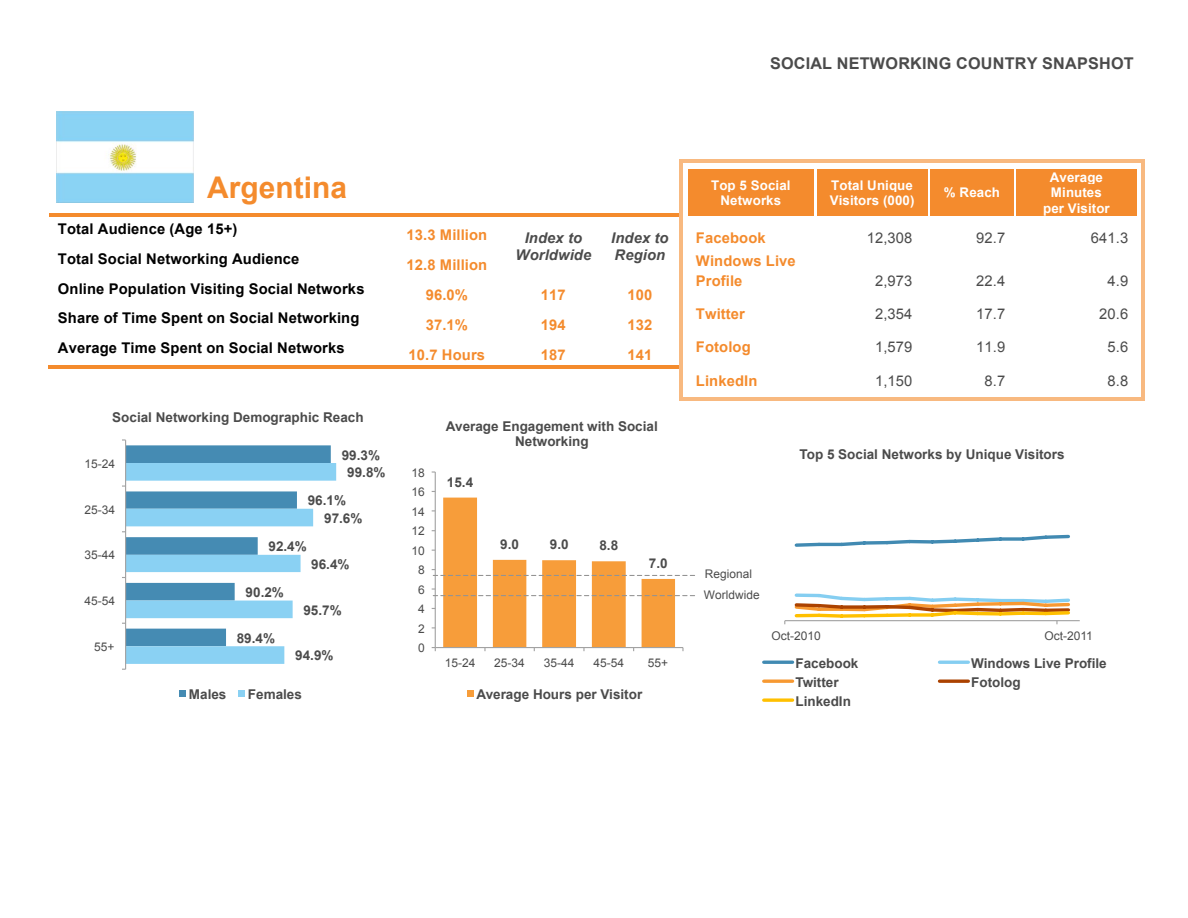
<style>
.page{position:relative;width:1188px;height:918px;background:#fff}
.page>*{position:absolute;margin:0;border:0;box-sizing:border-box;transform-origin:0 0}
.t1{font:700 29.85px "Arial";letter-spacing:.005em;color:#f48b2d}
.t2{font:700 16.2px "Arial";letter-spacing:.015em;color:#4b4b4b}
.t3{font:700 14.7px "Arial";letter-spacing:.01em;color:#000}
.t4{font:700 14.7px/19.8px "Arial";letter-spacing:.01em;color:#f48b2d}
.t5{font:14.7px "Arial";letter-spacing:.01em;color:#4b4b4b}
.t6{font:italic 700 14.7px/17.2px "Arial";letter-spacing:.01em;color:#4b4b4b;text-align:center}
.t7{font:700 13.5px/15px "Arial";color:#4b4b4b;text-align:center}
.t8{font:700 13.35px/15.5px "Arial";letter-spacing:.01em;color:#fff;text-align:center}
.t9{font:12px "Arial";color:#4b4b4b}
.t10{font:11.85px "Arial";letter-spacing:.005em;color:#4b4b4b}
</style>
<div class="page">
<img style="left:56px;top:111px;width:138px;height:91px">
<svg style="left:122px;top:439px;width:214px;height:231px"></svg>
<div style="left:180px;top:690px;width:6px;height:7px;background:#458bb3"></div>
<div style="left:239px;top:690px;width:6px;height:7px;background:#8ad1f3"></div>
<hr style="left:435px;top:472px;width:1px;height:176px;background:#a2a2a2">
<div style="left:467px;top:690px;width:7px;height:7px;background:#f79d3a"></div>
<hr style="left:785px;top:620px;width:295px;height:1px;background:#a2a2a2">
<svg style="left:794px;top:534px;width:276px;height:13px"></svg>
<svg style="left:793px;top:593px;width:279px;height:31px"></svg>
<hr style="left:764px;top:661px;width:29px;height:3px;background:#418ab2">
<hr style="left:940px;top:661px;width:28px;height:3px;background:#85cef1">
<hr style="left:764px;top:680px;width:29px;height:3px;background:#f79932">
<hr style="left:940px;top:680px;width:28px;height:3px;background:#ab4200">
<svg style="left:764px;top:698px;width:29px;height:4px"></svg>
<hr style="left:50px;top:213px;width:336px;height:3px;background:#f48b2d">
<svg style="left:386px;top:213px;width:4px;height:3px"></svg>
<hr style="left:390px;top:213px;width:117px;height:3px;background:#f48b2d">
<hr style="left:510px;top:213px;width:89px;height:3px;background:#f48b2d">
<svg style="left:599px;top:213px;width:4px;height:3px"></svg>
<hr style="left:603px;top:213px;width:77px;height:3px;background:#f48b2d">
<hr style="left:49px;top:365px;width:337px;height:4px;background:#f48b2d">
<hr style="left:388px;top:365px;width:119px;height:4px;background:#f48b2d">
<hr style="left:509px;top:365px;width:90px;height:4px;background:#f48b2d">
<svg style="left:599px;top:365px;width:3px;height:4px"></svg>
<hr style="left:602px;top:365px;width:78px;height:4px;background:#f48b2d">
<div style="left:688px;top:169px;width:126px;height:47px;background:#f48b2d"></div>
<div style="left:817px;top:169px;width:110px;height:47px;background:#f48b2d"></div>
<div style="left:930px;top:169px;width:83px;height:47px;background:#f48b2d"></div>
<div style="left:1016px;top:169px;width:121px;height:47px;background:#f48b2d"></div>
<svg style="left:680px;top:159px;width:3px;height:10px"></svg>
<hr style="left:683px;top:159px;width:132px;height:4px;background:#f8b980">
<svg style="left:815px;top:159px;width:4px;height:4px"></svg>
<hr style="left:819px;top:159px;width:110px;height:4px;background:#f8b980">
<svg style="left:929px;top:159px;width:3px;height:4px"></svg>
<hr style="left:932px;top:159px;width:83px;height:4px;background:#f8b980">
<svg style="left:1015px;top:159px;width:3px;height:4px"></svg>
<hr style="left:1018px;top:159px;width:123px;height:4px;background:#f8b980">
<svg style="left:1141px;top:159px;width:3px;height:10px"></svg>
<hr style="left:680px;top:169px;width:3px;height:48px;background:#f8b980">
<hr style="left:1141px;top:169px;width:3px;height:48px;background:#f8b980">
<hr style="left:680px;top:219px;width:3px;height:32px;background:#f8b980">
<hr style="left:1141px;top:219px;width:3px;height:32px;background:#f8b980">
<hr style="left:680px;top:252px;width:3px;height:41px;background:#f8b980">
<hr style="left:1141px;top:252px;width:3px;height:41px;background:#f8b980">
<hr style="left:680px;top:295px;width:3px;height:32px;background:#f8b980">
<hr style="left:1141px;top:295px;width:3px;height:32px;background:#f8b980">
<hr style="left:680px;top:328px;width:3px;height:32px;background:#f8b980">
<hr style="left:1141px;top:328px;width:3px;height:32px;background:#f8b980">
<hr style="left:680px;top:361px;width:3px;height:37px;background:#f8b980">
<hr style="left:683px;top:398px;width:132px;height:3px;background:#f8b980">
<svg style="left:815px;top:398px;width:4px;height:3px"></svg>
<hr style="left:819px;top:398px;width:110px;height:3px;background:#f8b980">
<hr style="left:932px;top:398px;width:83px;height:3px;background:#f8b980">
<hr style="left:1018px;top:398px;width:123px;height:3px;background:#f8b980">
<hr style="left:1141px;top:361px;width:3px;height:37px;background:#f8b980">
<svg style="left:432px;top:498px;width:263px;height:153px"></svg>
<p class="t2" style="left:770px;top:54px;width:365px">SOCIAL NETWORKING COUNTRY SNAPSHOT</p>
<h1 class="t1" style="left:207px;top:171px;width:141px">Argentina</h1>
<p class="t3" style="left:58px;top:221px;width:181px">Total Audience (Age 15+)</p>
<p class="t4" style="left:407px;top:225px;width:82px">13.3 Million</p>
<p class="t6" style="left:516px;top:229px;width:77px">Index to<br>Worldwide</p>
<p class="t6" style="left:611px;top:229px;width:59px">Index to</p>
<p class="t3" style="left:58px;top:251px;width:243px">Total Social Networking Audience</p>
<p class="t6" style="left:615px;top:246px;width:52px">Region</p>
<p class="t4" style="left:407px;top:255px;width:82px">12.8 Million</p>
<p class="t3" style="left:58px;top:280px;width:308px">Online Population Visiting Social Networks</p>
<p class="t4" style="left:426px;top:285px;width:44px">96.0%</p>
<p class="t4" style="left:541px;top:285px;width:26px">117</p>
<p class="t4" style="left:627px;top:285px;width:26px">100</p>
<p class="t3" style="left:58px;top:310px;width:303px">Share of Time Spent on Social Networking</p>
<p class="t4" style="left:426px;top:315px;width:44px">37.1%</p>
<p class="t4" style="left:541px;top:315px;width:26px">194</p>
<p class="t4" style="left:627px;top:315px;width:26px">132</p>
<p class="t3" style="left:58px;top:340px;width:288px">Average Time Spent on Social Networks</p>
<p class="t4" style="left:409px;top:345px;width:78px">10.7 Hours</p>
<p class="t4" style="left:541px;top:345px;width:26px">187</p>
<p class="t4" style="left:627px;top:345px;width:26px">141</p>
<p class="t7" style="left:112px;top:410px;width:253px">Social Networking Demographic Reach</p>
<p class="t9" style="left:85px;top:457px;width:32px">15-24</p>
<p class="t9" style="left:85px;top:503px;width:32px">25-34</p>
<p class="t9" style="left:85px;top:549px;width:32px">35-44</p>
<p class="t9" style="left:85px;top:594px;width:32px">45-54</p>
<p class="t9" style="left:94px;top:640px;width:22px">55+</p>
<p class="t7" style="left:342px;top:447px;width:40px">99.3%</p>
<p class="t7" style="left:308px;top:493px;width:40px">96.1%</p>
<p class="t7" style="left:347px;top:465px;width:40px">99.8%</p>
<p class="t7" style="left:324px;top:511px;width:40px">97.6%</p>
<p class="t7" style="left:311px;top:557px;width:40px">96.4%</p>
<p class="t7" style="left:303px;top:602px;width:40px">95.7%</p>
<p class="t7" style="left:295px;top:648px;width:40px">94.9%</p>
<p class="t7" style="left:269px;top:539px;width:40px">92.4%</p>
<p class="t7" style="left:246px;top:585px;width:40px">90.2%</p>
<p class="t7" style="left:237px;top:631px;width:40px">89.4%</p>
<p class="t7" style="left:189px;top:687px;width:39px">Males</p>
<p class="t7" style="left:248px;top:687px;width:56px">Females</p>
<p class="t9" style="left:412px;top:466px;width:15px">18</p>
<p class="t9" style="left:412px;top:485px;width:15px">16</p>
<p class="t9" style="left:412px;top:505px;width:15px">14</p>
<p class="t9" style="left:412px;top:524px;width:15px">12</p>
<p class="t9" style="left:412px;top:544px;width:15px">10</p>
<p class="t9" style="left:418px;top:563px;width:8px">8</p>
<p class="t9" style="left:418px;top:583px;width:8px">6</p>
<p class="t9" style="left:418px;top:602px;width:8px">4</p>
<p class="t9" style="left:418px;top:622px;width:8px">2</p>
<p class="t9" style="left:418px;top:642px;width:8px">0</p>
<p class="t7" style="left:446px;top:419px;width:213px">Average Engagement with Social<br>Networking</p>
<p class="t7" style="left:447px;top:474px;width:28px">15.4</p>
<p class="t7" style="left:500px;top:537px;width:20px">9.0</p>
<p class="t7" style="left:550px;top:537px;width:20px">9.0</p>
<p class="t7" style="left:599px;top:538px;width:20px">8.8</p>
<p class="t7" style="left:649px;top:556px;width:20px">7.0</p>
<p class="t9" style="left:445px;top:656px;width:32px">15-24</p>
<p class="t9" style="left:494px;top:656px;width:32px">25-34</p>
<p class="t9" style="left:544px;top:656px;width:32px">35-44</p>
<p class="t9" style="left:593px;top:656px;width:32px">45-54</p>
<p class="t9" style="left:648px;top:656px;width:22px">55+</p>
<p class="t7" style="left:476px;top:687px;width:167px">Average Hours per Visitor</p>
<p class="t8" style="left:711px;top:177px;width:81px">Top 5 Social<br>Networks</p>
<p class="t8" style="left:830px;top:177px;width:86px;text-align:left">Total Unique<br>Visitors (000)</p>
<p class="t8" style="left:944px;top:185px;width:58px">% Reach</p>
<p class="t8" style="left:1043px;top:169px;width:68px">Average<br>Minutes per Visitor</p>
<p class="t4" style="left:696px;top:228px;width:71px">Facebook</p>
<p class="t5" style="left:867px;top:230px;width:47px">12,308</p>
<p class="t5" style="left:976px;top:230px;width:31px">92.7</p>
<p class="t5" style="left:1091px;top:230px;width:39px">641.3</p>
<p class="t4" style="left:696px;top:251px;width:101px">Windows Live<br>Profile</p>
<p class="t5" style="left:875px;top:273px;width:39px">2,973</p>
<p class="t5" style="left:976px;top:273px;width:31px">22.4</p>
<p class="t5" style="left:1108px;top:273px;width:22px">4.9</p>
<p class="t4" style="left:696px;top:304px;width:51px">Twitter</p>
<p class="t5" style="left:875px;top:306px;width:39px">2,354</p>
<p class="t5" style="left:976px;top:306px;width:31px">17.7</p>
<p class="t5" style="left:1099px;top:306px;width:31px">20.6</p>
<p class="t4" style="left:696px;top:337px;width:56px">Fotolog</p>
<p class="t5" style="left:875px;top:339px;width:39px">1,579</p>
<p class="t5" style="left:976px;top:339px;width:31px">11.9</p>
<p class="t5" style="left:1108px;top:339px;width:22px">5.6</p>
<p class="t4" style="left:696px;top:371px;width:63px">LinkedIn</p>
<p class="t5" style="left:875px;top:372px;width:39px">1,150</p>
<p class="t5" style="left:985px;top:372px;width:22px">8.7</p>
<p class="t5" style="left:1108px;top:372px;width:22px">8.8</p>
<p class="t7" style="left:800px;top:447px;width:267px">Top 5 Social Networks by Unique Visitors</p>
<p class="t10" style="left:705px;top:567px;width:49px">Regional</p>
<p class="t10" style="left:704px;top:588px;width:57px">Worldwide</p>
<p class="t9" style="left:772px;top:629px;width:51px">Oct-2010</p>
<p class="t9" style="left:1044px;top:629px;width:50px">Oct-2011</p>
<p class="t7" style="left:795px;top:656px;width:64px">Facebook</p>
<p class="t7" style="left:971px;top:656px;width:137px">Windows Live Profile</p>
<p class="t7" style="left:795px;top:675px;width:45px">Twitter</p>
<p class="t7" style="left:971px;top:675px;width:51px">Fotolog</p>
<p class="t7" style="left:795px;top:694px;width:57px">LinkedIn</p>
</div>
